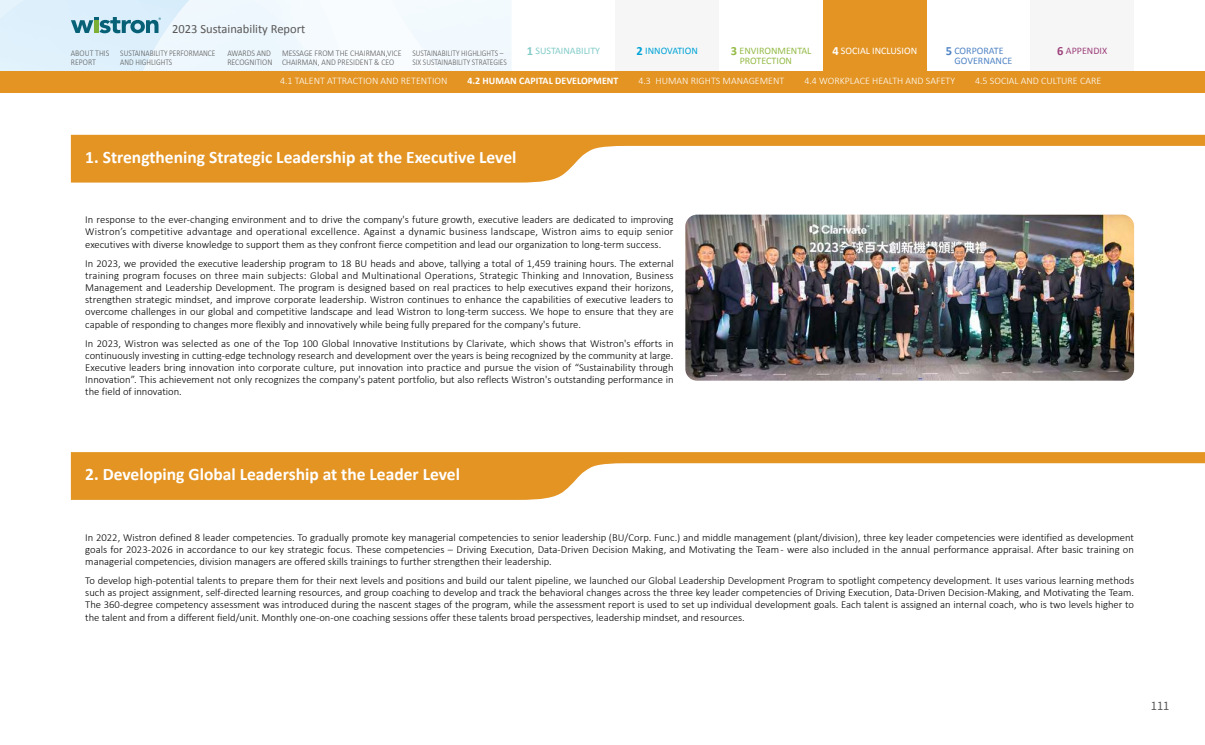
<style>
.page{position:relative;width:1205px;height:745px;background:#fff}
.page>*{position:absolute;margin:0;border:0;box-sizing:border-box;transform-origin:0 0}
.t1{font:700 17.5px "Calibri";color:#fff}
.t2{font:12.5px "Calibri";color:#595757}
.t3{font:11.25px "Noto Sans TC";color:#595757}
.t4{font:300 10.62px/12.1px "Calibri";color:#000;text-align:justify}
.t5{font:300 10px "Calibri";color:#fff}
.t6{font:10px/10px "Calibri";color:#95bb48}
.t7{font:10px/10px "Calibri";color:#5185c5}
.t8{font:10px "Calibri";color:#fff}
.t9{font:10px "Calibri";color:#84ccc9}
.t10{font:10px "Calibri";color:#00a3d7}
.t11{font:10px "Calibri";color:#9d417b}
.t12{font:300 8.75px/8.8px "Calibri";color:#595757;scale:.85 1}
.t13{font:300 8.75px/8.8px "Calibri";color:#595757;scale:.9 1}
.s1{font-weight:700;font-size:12.5px}
.s2{font-family:"Noto Sans TC"}
.s3{font-weight:700}
</style>
<div class="page">
<img style="left:143px;top:0;width:160px;height:71px">
<div style="left:615px;top:0;width:104px;height:71px;background:#f6f6f6"></div>
<div style="left:823px;top:0;width:103px;height:71px;background:#e39423"></div>
<div style="left:1030px;top:0;width:104px;height:71px;background:#f6f6f6"></div>
<svg style="left:71px;top:17px;width:90px;height:16px"></svg>
<svg style="left:71px;top:135px;width:1134px;height:47px;fill:#e39423"></svg>
<svg style="left:71px;top:452px;width:1134px;height:47px;fill:#e39423"></svg>
<img style="left:685px;top:214px;width:449px;height:166px">
<div style="left:0;top:71px;width:1205px;height:21px;background:#e39423"></div>
<p class="t2" style="left:172px;top:21px;width:135px">2023 Sustainability Report</p>
<p class="t13" style="left:71px;top:48px;width:44px">ABOUT THIS<br>REPORT</p>
<p class="t12" style="left:120px;top:48px;width:114px">SUSTAINABILITY PERFORMANCE<br>AND HIGHLIGHTS</p>
<p class="t13" style="left:227px;top:48px;width:52px">AWARDS AND<br>RECOGNITION</p>
<p class="t13" style="left:282px;top:48px;width:134px">MESSAGE FROM THE CHAIRMAN,VICE<br>CHAIRMAN, AND PRESIDENT &amp; CEO</p>
<p class="t12" style="left:412px;top:48px;width:113px">SUSTAINABILITY HIGHLIGHTS –<br>SIX SUSTAINABILITY STRATEGIES</p>
<p class="t9" style="left:527px;top:44px;width:75px"><span class="s1">1</span> SUSTAINABILITY</p>
<p class="t6" style="left:740px;top:46px;width:73px;text-indent:-9px"><span class="s1">3</span> ENVIRONMENTAL<br>PROTECTION</p>
<p class="t7" style="left:954px;top:46px;width:59px;text-indent:-9px"><span class="s1">5</span> CORPORATE<br>GOVERNANCE</p>
<p class="t10" style="left:637px;top:44px;width:63px"><span class="s1">2</span> INNOVATION</p>
<p class="t8" style="left:832px;top:44px;width:86px"><span class="s1">4</span> SOCIAL INCLUSION</p>
<p class="t11" style="left:1057px;top:44px;width:51px"><span class="s1">6</span> APPENDIX</p>
<p class="t5" style="left:280px;top:75px;width:822px">4.1 TALENT ATTRACTION AND RETENTION<span class="s2">　　</span><span class="s3">4.2 HUMAN CAPITAL DEVELOPMENT</span><span class="s2">　　</span>4.3 HUMAN RIGHTS MANAGEMENT<span class="s2">　　</span>4.4 WORKPLACE HEALTH AND SAFETY<span class="s2">　　</span>4.5 SOCIAL AND CULTURE CARE</p>
<h1 class="t1" style="left:85px;top:146px;width:433px">1. Strengthening Strategic Leadership at the Executive Level</h1>
<p class="t4" style="left:85px;top:213px;width:590px">In response to the ever-changing environment and to drive the company's future growth, executive leaders are dedicated to improving Wistron’s competitive advantage and operational excellence. Against a dynamic business landscape, Wistron aims to equip senior executives with diverse knowledge to support them as they confront fierce competition and lead our organization to long-term success.</p>
<p class="t4" style="left:85px;top:257px;width:590px">In 2023, we provided the executive leadership program to 18 BU heads and above, tallying a total of 1,459 training hours. The external training program focuses on three main subjects: Global and Multinational Operations, Strategic Thinking and Innovation, Business Management and Leadership Development. The program is designed based on real practices to help executives expand their horizons, strengthen strategic mindset, and improve corporate leadership. Wistron continues to enhance the capabilities of executive leaders to overcome challenges in our global and competitive landscape and lead Wistron to long-term success. We hope to ensure that they are capable of responding to changes more flexibly and innovatively while being fully prepared for the company's future.</p>
<p class="t4" style="left:85px;top:337px;width:590px">In 2023, Wistron was selected as one of the Top 100 Global Innovative Institutions by Clarivate, which shows that Wistron's efforts in continuously investing in cutting-edge technology research and development over the years is being recognized by the community at large.<br>Executive leaders bring innovation into corporate culture, put innovation into practice and pursue the vision of “Sustainability through Innovation”. This achievement not only recognizes the company's patent portfolio, but also reflects Wistron's outstanding performance in the field of innovation.</p>
<h1 class="t1" style="left:85px;top:463px;width:376px">2. Developing Global Leadership at the Leader Level</h1>
<p class="t4" style="left:85px;top:530px;width:1050px">In 2022, Wistron defined 8 leader competencies. To gradually promote key managerial competencies to senior leadership (BU/Corp. Func.) and middle management (plant/division), three key leader competencies were identified as development goals for 2023-2026 in accordance to our key strategic focus. These competencies – Driving Execution, Data-Driven Decision Making, and Motivating the Team - were also included in the annual performance appraisal. After basic training on managerial competencies, division managers are offered skills trainings to further strengthen their leadership.</p>
<p class="t4" style="left:85px;top:574px;width:1050px">To develop high-potential talents to prepare them for their next levels and positions and build our talent pipeline, we launched our Global Leadership Development Program to spotlight competency development. It uses various learning methods such as project assignment, self-directed learning resources, and group coaching to develop and track the behavioral changes across the three key leader competencies of Driving Execution, Data-Driven Decision-Making, and Motivating the Team.<br>The 360-degree competency assessment was introduced during the nascent stages of the program, while the assessment report is used to set up individual development goals. Each talent is assigned an internal coach, who is two levels higher to the talent and from a different field/unit. Monthly one-on-one coaching sessions offer these talents broad perspectives, leadership mindset, and resources.</p>
<p class="t3" style="left:1151px;top:698px;width:20px">111</p>
</div>
